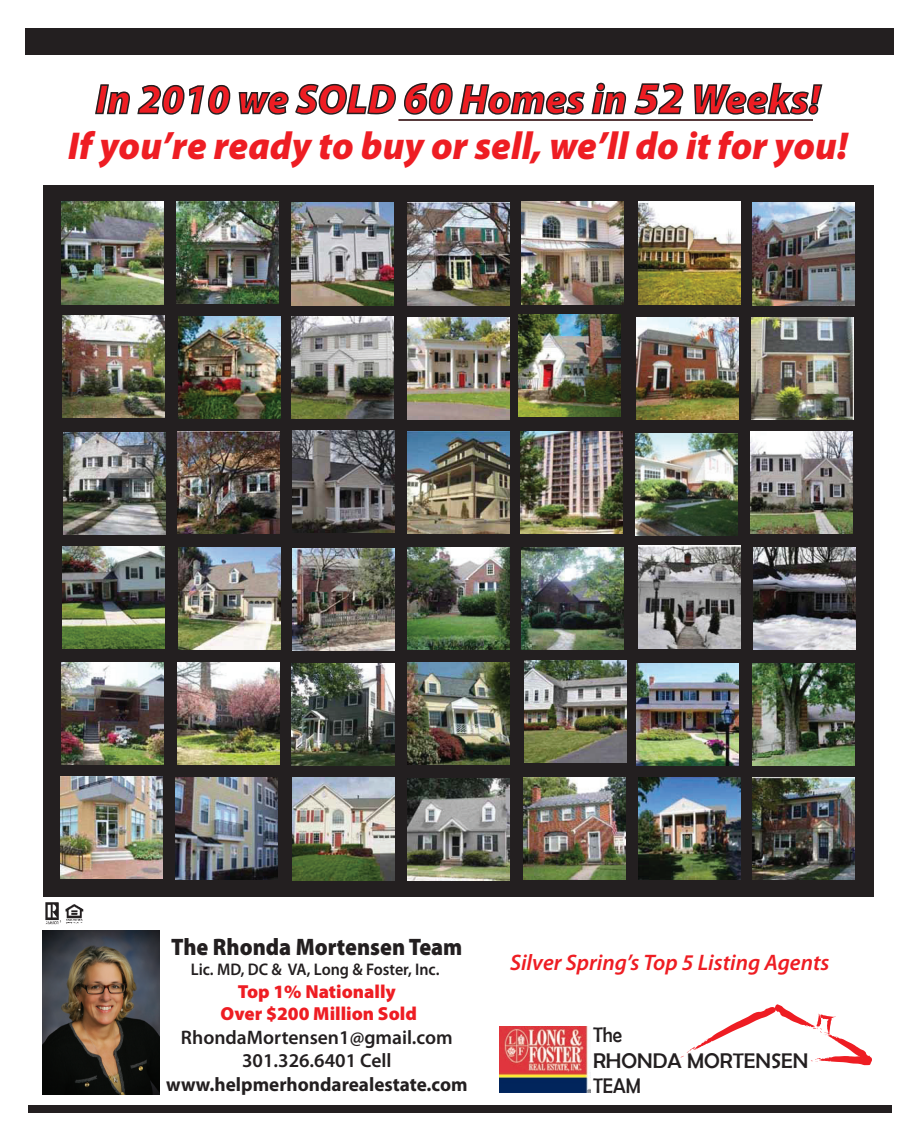
<style>
.page{position:relative;width:918px;height:1134px;background:#fff}
.page>*{position:absolute;margin:0;border:0;box-sizing:border-box;transform-origin:0 0}
.t1{font:italic 900 42px "Myriad Pro";color:#ee1d23}
.t2{font:italic 900 39px "Myriad Pro";color:#ee1d23}
.t3{font:900 23.85px "Myriad Pro";color:#231f20;scale:.92 1}
.t4{font:italic 600 22.5px "Myriad Pro";color:#ee1d23}
.t5{font:21.3px/25.7px "Berlin Sans FB";color:#231f20;scale:.9 1}
.t6{font:600 19.65px/23.5px "Myriad Pro";color:#231f20;text-align:center}
.t7{font:700 19.65px "Myriad Pro";color:#231f20}
.t8{font:900 18.9px/22.6px "Myriad Pro";color:#ee1d23;text-align:center}
.t9{font:600 16.8px "Myriad Pro";color:#231f20;scale:.95 1}
.s1{font-size:45px}
</style>
<div class="page">
<svg style="left:95px;top:84px;width:136px;height:31px"></svg>
<svg style="left:238px;top:83px;width:158px;height:32px"></svg>
<svg style="left:404px;top:82px;width:49px;height:33px"></svg>
<svg style="left:459px;top:82px;width:168px;height:33px"></svg>
<svg style="left:634px;top:83px;width:50px;height:32px"></svg>
<svg style="left:694px;top:82px;width:129px;height:33px"></svg>
<div style="left:43px;top:185px;width:830px;height:711px;background:#231f20"></div>
<img style="left:639px;top:777px;width:102px;height:102px">
<img style="left:752px;top:777px;width:102px;height:102px">
<img style="left:518px;top:315px;width:102px;height:102px">
<img style="left:408px;top:203px;width:102px;height:102px">
<img style="left:292px;top:203px;width:102px;height:102px">
<img style="left:639px;top:546px;width:102px;height:102px">
<img style="left:175px;top:777px;width:102px;height:102px">
<img style="left:524px;top:778px;width:102px;height:102px">
<img style="left:408px;top:778px;width:102px;height:103px">
<img style="left:635px;top:433px;width:103px;height:102px">
<img style="left:60px;top:777px;width:103px;height:102px">
<img style="left:292px;top:778px;width:103px;height:102px">
<img style="left:752px;top:203px;width:102px;height:102px">
<img style="left:61px;top:662px;width:102px;height:102px">
<img style="left:178px;top:662px;width:102px;height:102px">
<img style="left:292px;top:663px;width:102px;height:102px">
<img style="left:407px;top:662px;width:102px;height:102px">
<img style="left:637px;top:663px;width:102px;height:102px">
<img style="left:752px;top:663px;width:102px;height:102px">
<img style="left:524px;top:661px;width:103px;height:102px">
<img style="left:521px;top:432px;width:102px;height:102px">
<img style="left:522px;top:202px;width:102px;height:102px">
<img style="left:61px;top:202px;width:102px;height:102px">
<img style="left:177px;top:201px;width:102px;height:102px">
<img style="left:639px;top:202px;width:102px;height:102px">
<img style="left:751px;top:317px;width:102px;height:102px">
<img style="left:637px;top:317px;width:102px;height:102px">
<img style="left:754px;top:547px;width:102px;height:102px">
<img style="left:407px;top:317px;width:102px;height:102px">
<img style="left:291px;top:316px;width:102px;height:102px">
<img style="left:179px;top:316px;width:102px;height:102px">
<img style="left:62px;top:315px;width:102px;height:102px">
<img style="left:407px;top:432px;width:102px;height:102px">
<img style="left:293px;top:431px;width:102px;height:102px">
<img style="left:178px;top:432px;width:102px;height:102px">
<img style="left:63px;top:433px;width:102px;height:102px">
<img style="left:62px;top:547px;width:102px;height:102px">
<img style="left:178px;top:547px;width:102px;height:102px">
<img style="left:293px;top:549px;width:102px;height:102px">
<img style="left:408px;top:547px;width:102px;height:102px">
<img style="left:521px;top:547px;width:102px;height:102px">
<img style="left:751px;top:431px;width:102px;height:102px">
<svg style="left:680px;top:1004px;width:192px;height:61px"></svg>
<img style="left:42px;top:930px;width:118px;height:164px">
<img style="left:499px;top:1026px;width:91px;height:67px">
<img style="left:46px;top:902px;width:15px;height:23px">
<img style="left:65px;top:904px;width:19px;height:20px">
<div style="left:25px;top:28px;width:869px;height:27px;background:#231f20"></div>
<div style="left:29px;top:1105px;width:863px;height:7px;background:#231f20"></div>
<hr style="left:399px;top:119px;width:414px;height:2px;background:#231f20">
<h1 class="t1" style="left:96px;top:71px;width:726px">In 2010 we SOLD <span class="s1">60</span> Homes in <span class="s1">52</span> Weeks!</h1>
<h2 class="t2" style="left:68px;top:120px;width:781px">If you’re ready to buy or sell, we’ll do it for you!</h2>
<p class="t3" style="left:171px;top:931px;width:318px">The Rhonda Mortensen Team</p>
<p class="t9" style="left:191px;top:959px;width:263px">Lic. MD, DC &amp; VA, Long &amp; Foster, Inc.</p>
<p class="t8" style="left:221px;top:979px;width:198px">Top 1% Nationally<br>Over $200 Million Sold</p>
<p class="t6" style="left:181px;top:1025px;width:273px">RhondaMortensen1@gmail.com<br>301.326.6401 Cell</p>
<p class="t7" style="left:166px;top:1071px;width:303px">www.helpmerhondarealestate.com</p>
<p class="t4" style="left:510px;top:948px;width:321px">Silver Spring’s Top 5 Listing Agents</p>
<p class="t5" style="left:593px;top:1022px;width:241px">The<br>RHONDA MORTENSEN<br>TEAM</p>
</div>
